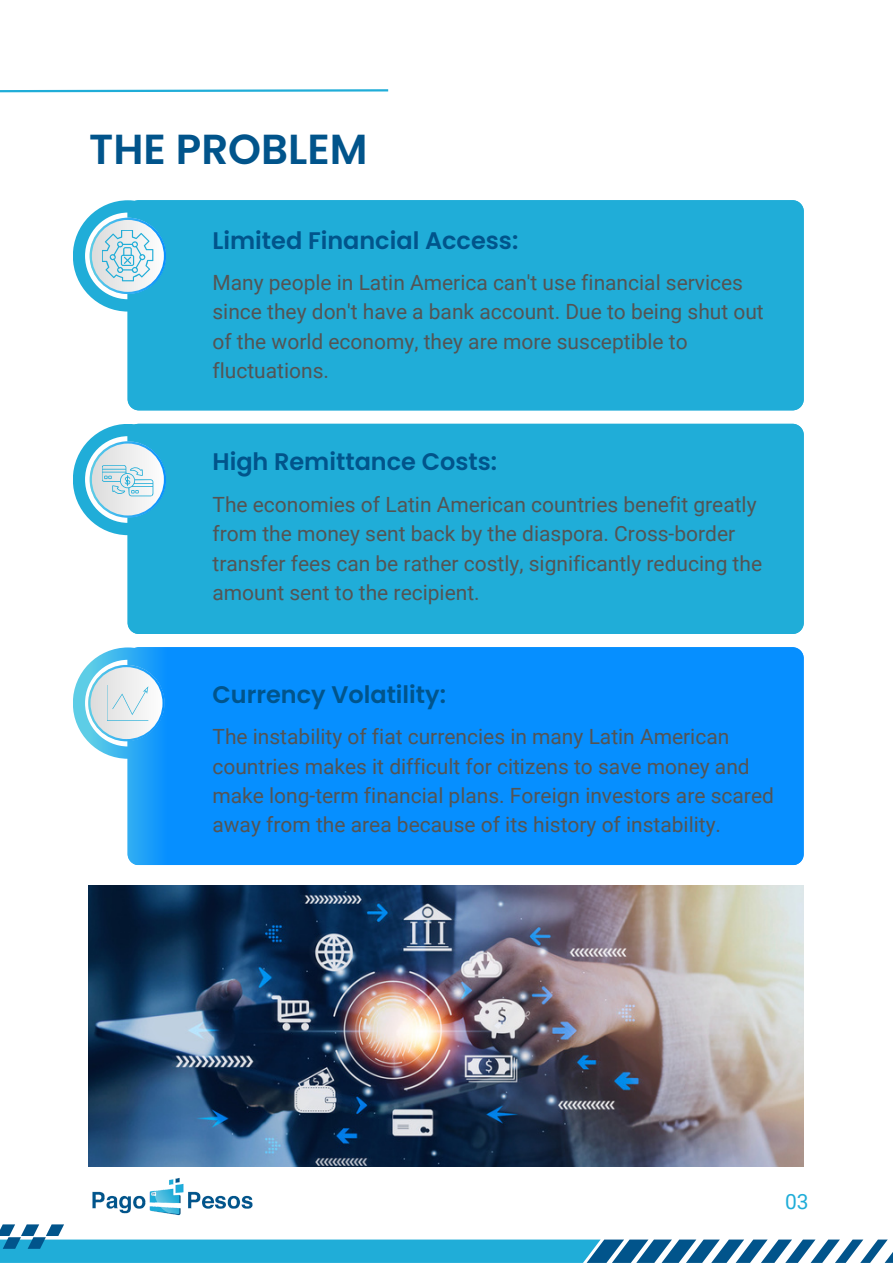
<style>
.page{position:relative;width:893px;height:1264px;background:#fff}
.page>*{position:absolute;margin:0;border:0;box-sizing:border-box;transform-origin:0 0}
.t1{font:600 42px "Poppins";color:#01548b}
.t2{font:600 24px "Poppins";color:#01548b}
.t3{font:21px/29.2px "Roboto";color:#545454}
.t4{font:21px "Roboto";color:#20add8}
</style>
<div class="page">
<svg style="left:0;top:89px;width:389px;height:4px"></svg>
<div style="left:122px;top:200px;width:682px;height:211px;background:#20add8"></div>
<div style="left:122px;top:647px;width:682px;height:218px;background:#068fff"></div>
<svg style="left:73px;top:647px;width:110px;height:111px"></svg>
<svg style="left:73px;top:200px;width:110px;height:111px"></svg>
<div style="left:124px;top:423px;width:680px;height:211px;background:#20add8"></div>
<svg style="left:73px;top:424px;width:110px;height:111px"></svg>
<svg style="left:0;top:1224px;width:892px;height:38px"></svg>
<img style="left:88px;top:885px;width:715px;height:280px">
<img style="left:92px;top:1177px;width:161px;height:39px">
<h2 class="t1" style="left:89px;top:120px;width:280px">THE PROBLEM</h2>
<p class="t2" style="left:212px;top:223px;width:307px">Limited Financial Access:</p>
<h2 class="t3" style="left:212px;top:268px;width:552px">Many people in Latin America can't use financial services since they don't have a bank account. Due to being shut out of the world economy, they are more susceptible to fluctuations.</h2>
<p class="t2" style="left:212px;top:445px;width:286px">High Remittance Costs:</p>
<p class="t3" style="left:212px;top:490px;width:551px">The economies of Latin American countries benefit greatly from the money sent back by the diaspora. Cross-border transfer fees can be rather costly, significantly reducing the amount sent to the recipient.</p>
<p class="t2" style="left:212px;top:677px;width:235px">Currency Volatility:</p>
<p class="t3" style="left:212px;top:722px;width:563px">The instability of fiat currencies in many Latin American countries makes it difficult for citizens to save money and make long-term financial plans. Foreign investors are scared away from the area because of its history of instability.</p>
<h2 class="t4" style="left:785px;top:1189px;width:25px">03</h2>
</div>
